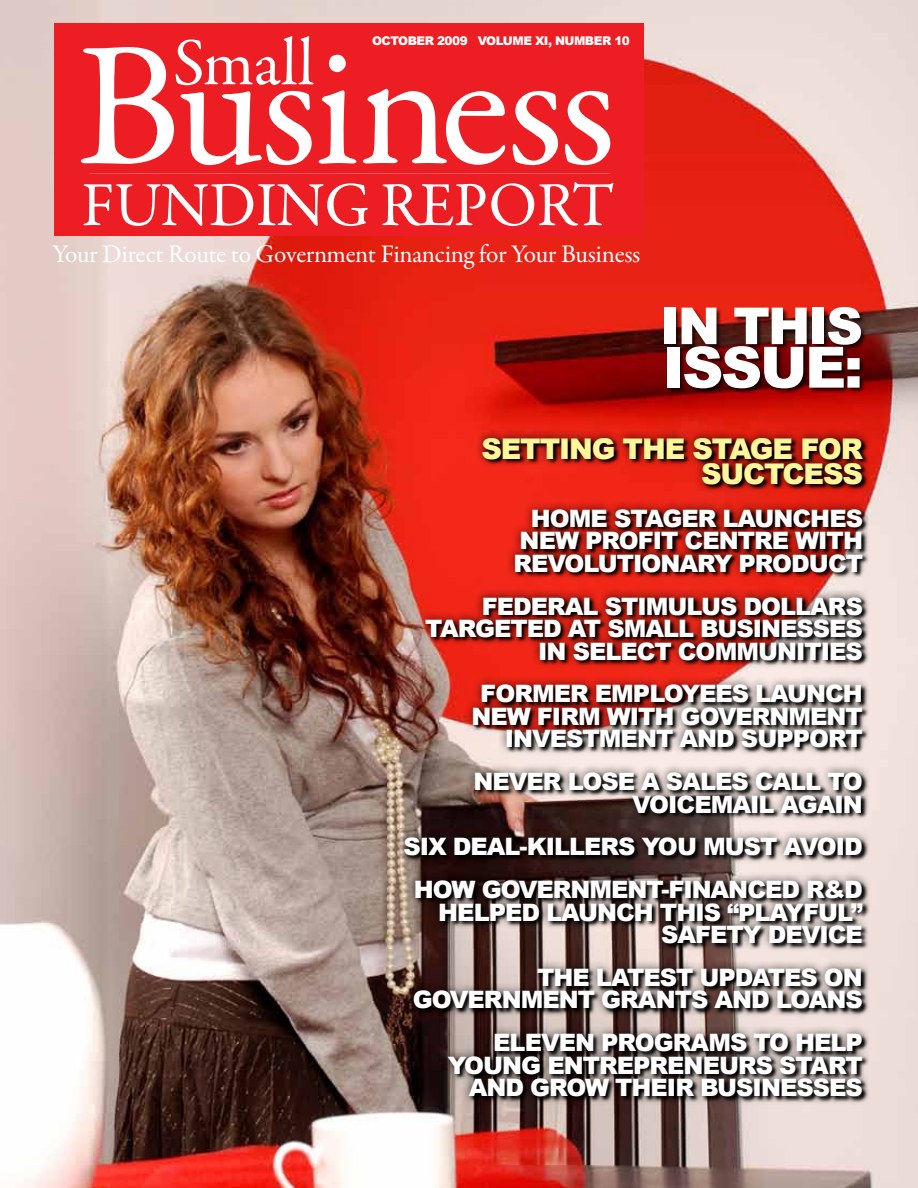
<style>
.page{position:relative;width:918px;height:1188px;background:#fff}
.page>*{position:absolute;margin:0;border:0;box-sizing:border-box;transform-origin:0 0}
.t1{font:178.35px "Garamond Premr Pro";letter-spacing:-.025em;color:#fff}
.t2{font:67.65px "Garamond Premr Pro";letter-spacing:-.005em;color:#fff}
.t3{font:63px "Garamond Premr Pro";letter-spacing:-.01em;color:#fff}
.t4{font:900 57px "Arial";color:#fff}
.t5{font:900 51px "Arial";letter-spacing:-.04em;color:#fff}
.t6{font:900 28.5px/25.5px "Arial";letter-spacing:-.04em;color:#fff799}
.t7{font:25.5px "Garamond Premr Pro";letter-spacing:-.015em;color:#fff}
.t8{font:900 24px/22.5px "Arial";letter-spacing:-.04em;color:#fff;text-align:right}
.t9{font:900 12px "Arial";letter-spacing:-.04em;color:#fff}
</style>
<div class="page">
<img style="left:0;top:0;width:918px;height:1188px">
<div style="left:54px;top:23px;width:589px;height:212px;background:#ed1d24"></div>
<div style="left:394px;top:428px;width:477px;height:677px;background:#000;opacity:.75"></div>
<div style="left:663px;top:307px;width:204px;height:87px;background:#000;opacity:.75"></div>
<h2 class="t2" style="left:173px;top:22px;width:143px">Small</h2>
<p class="t9" style="left:372px;top:32px;width:259px">OCTOBER 2009 VOLUME XI, NUMBER 10</p>
<h1 class="t1" style="left:77px;top:-1px;width:541px">Business</h1>
<h3 class="t3" style="left:81px;top:167px;width:534px">FUNDING REPORT</h3>
<p class="t7" style="left:53px;top:238px;width:589px">Your Direct Route to Government Financing for Your Business</p>
<h3 class="t5" style="left:660px;top:289px;width:201px">IN THIS</h3>
<h3 class="t4" style="left:662px;top:326px;width:202px">ISSUE:</h3>
<p class="t6" style="left:701px;top:435px;width:164px;text-indent:-220px">SETTING THE STAGE FOR<br>SUCTCESS</p>
<p class="t8" style="left:513px;top:506px;width:351px;text-align:justify;text-indent:17px">HOME STAGER LAUNCHES NEW PROFIT CENTRE WITH REVOLUTIONARY PRODUCT</p>
<p class="t8" style="left:425px;top:594px;width:437px">FEDERAL STIMULUS DOLLARS<br>TARGETED AT SMALL BUSINESSES<br>IN SELECT COMMUNITIES</p>
<p class="t8" style="left:471px;top:682px;width:393px">FORMER EMPLOYEES LAUNCH<br>NEW FIRM WITH GOVERNMENT<br>INVESTMENT AND SUPPORT</p>
<p class="t8" style="left:474px;top:770px;width:391px">NEVER LOSE A SALES CALL TO<br>VOICEMAIL AGAIN</p>
<p class="t8" style="left:403px;top:825px;width:461px;line-height:42.8px;text-align:center">SIX DEAL-KILLERS YOU MUST AVOID<br>HOW GOVERNMENT-FINANCED R&amp;D</p>
<p class="t8" style="left:438px;top:900px;width:426px">HELPED LAUNCH THIS “PLAYFUL”<br>SAFETY DEVICE</p>
<p class="t8" style="left:413px;top:965px;width:452px">THE LATEST UPDATES ON<br>GOVERNMENT GRANTS AND LOANS</p>
<p class="t8" style="left:448px;top:1030px;width:416px">ELEVEN PROGRAMS TO HELP<br>YOUNG ENTREPRENEURS START<br>AND GROW THEIR BUSINESSES</p>
</div>
